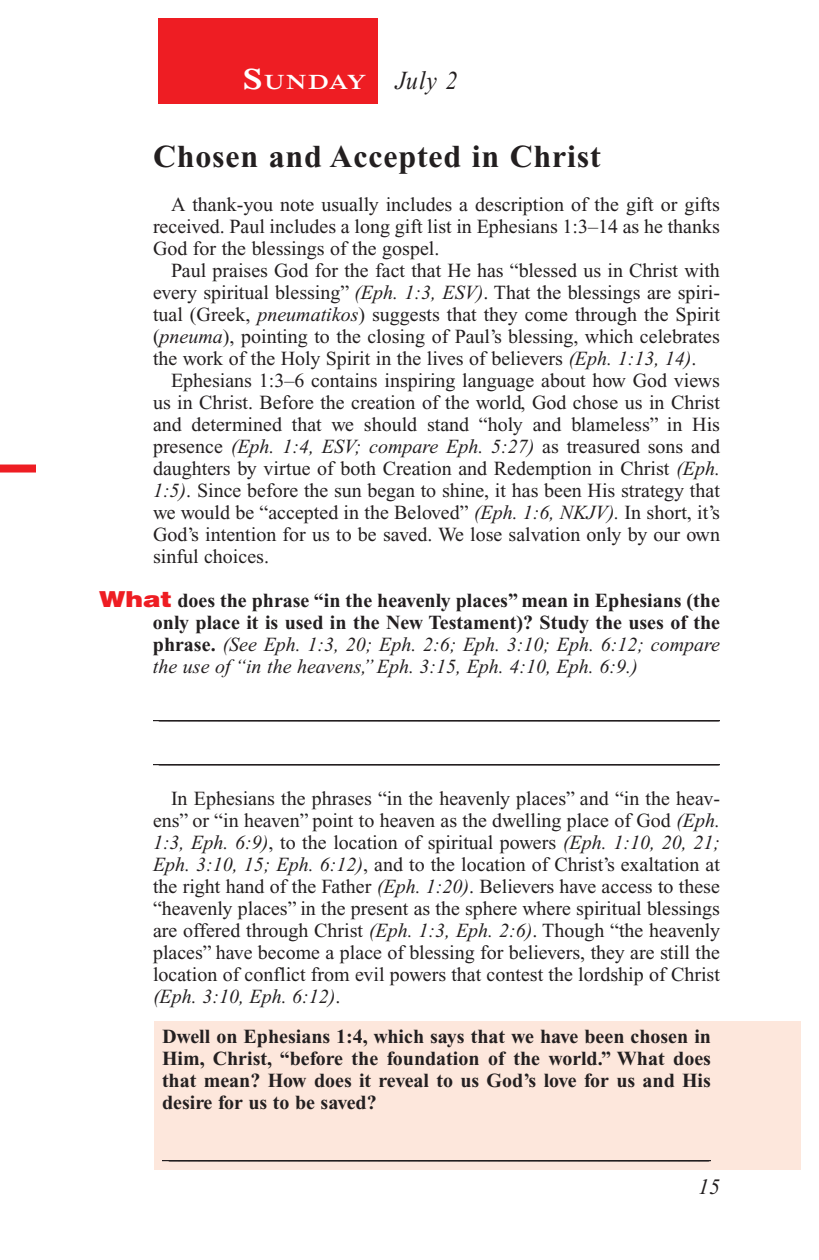
<style>
.page{position:relative;width:819px;height:1260px;background:#fff}
.page>*{position:absolute;margin:0;border:0;box-sizing:border-box;transform-origin:0 0}
.Head{font:700 32px "Times New Roman PS Std";letter-spacing:.025em;color:#231f20}
.Lesson_Dates{font:italic 26px "Times New Roman PS Std";color:#231f20;scale:.9 1}
.t1{font:italic 22px "Times New Roman PS Std";color:#231f20}
.Daily_Header{font:600 21px "Times NRMT Std";letter-spacing:.045em;color:#fff;scale:1.1 1}
.Body{font:20px/22px "Times New Roman PS Std";color:#231f20;text-align:justify}
.Question{font:700 20px/22px "Times New Roman PS Std";color:#231f20;text-align:justify}
.x-screened_box-text{font:700 20px/22px "Times New Roman PS Std";color:#231f20;text-align:justify}
.Blank_Lines{font:20px "Times New Roman PS Std";color:#231f20}
.Blank_Lines_In_Scree{font:20px "Times New Roman PS Std";color:#231f20}
.s1{font-size:30px}
.s2{font-style:italic}
.s3{font-family:"Helvetica LT Std";font-weight:900;font-size:22px;color:#ee1d23}
.s4{font-weight:400;font-style:italic}
</style>
<div class="page">
<div style="left:158px;top:18px;width:220px;height:86px;background:#ee1d23"></div>
<div style="left:0;top:465px;width:36px;height:8px;background:#ee1d23"></div>
<div style="left:155px;top:1022px;width:646px;height:148px;background:#fde7dc"></div>
<hr style="left:153px;top:720px;width:567px;height:1px;background:#231f20">
<hr style="left:153px;top:764px;width:567px;height:1px;background:#231f20">
<hr style="left:162px;top:1160px;width:549px;height:1px;background:#231f20">
<p class="Daily_Header" style="left:243px;top:70px;width:114px"><span class="s1">S</span>UNDAY</p>
<p class="Lesson_Dates" style="left:396px;top:66px;width:70px">July 2</p>
<p class="Head" style="left:153px;top:138px;width:449px">Chosen and Accepted in Christ</p>
<p class="Body" style="left:153px;top:193px;width:568px;text-indent:18px">A thank-you note usually includes a description of the gift or gifts received. Paul includes a long gift list in Ephesians 1:3–14 as he thanks God for the blessings of the gospel.</p>
<p class="Body" style="left:153px;top:259px;width:569px;text-indent:18px">Paul praises God for the fact that He has “blessed us in Christ with every spiritual blessing” <span class="s2">(Eph. 1:3, ESV)</span>. That the blessings are spiri&shy;tual (Greek, <span class="s2">pneumatikos</span>) suggests that they come through the Spirit (<span class="s2">pneuma</span>), pointing to the closing of Paul’s blessing, which celebrates the work of the Holy Spirit in the lives of believers <span class="s2">(Eph. 1:13, 14)</span>.</p>
<p class="Body" style="left:153px;top:369px;width:569px;text-indent:18px">Ephesians 1:3–6 contains inspiring language about how God views us in Christ. Before the creation of the world, God chose us in Christ and determined that we should stand “holy and blameless” in His presence <span class="s2">(Eph. 1:4, ESV; compare Eph. 5:27)</span> as treasured sons and daughters by virtue of both Creation and Redemption in Christ <span class="s2">(Eph.<br>1:5)</span>. Since before the sun began to shine, it has been His strategy that we would be “accepted in the Beloved” <span class="s2">(Eph. 1:6, NKJV).</span> In short, it’s God’s intention for us to be saved. We lose salvation only by our own sinful choices.</p>
<p class="Question" style="left:153px;top:589px;width:569px;text-indent:-54px"><span class="s3">What</span> does the phrase “in the heavenly places” mean in Ephesians (the only place it is used in the New Testament)? Study the uses of the phrase. <span class="s4">(See Eph. 1:3, 20; Eph. 2:6; Eph. 3:10; Eph. 6:12; compare the use of “in the heavens,” Eph. 3:15, Eph. 4:10, Eph. 6:9.)</span></p>
<p class="Blank_Lines" style="left:159px;top:701px;width:561px">________________________________________________________</p>
<p class="Blank_Lines" style="left:159px;top:745px;width:561px">________________________________________________________</p>
<p class="Body" style="left:153px;top:787px;width:569px;text-indent:18px">In Ephesians the phrases “in the heavenly places” and “in the heav&shy;ens” or “in heaven” point to heaven as the dwelling place of God <span class="s2">(Eph.<br>1:3, Eph. 6:9)</span>, to the location of spiritual powers <span class="s2">(Eph. 1:10, 20, 21; Eph. 3:10, 15; Eph. 6:12)</span>, and to the location of Christ’s exaltation at the right hand of the Father <span class="s2">(Eph. 1:20)</span>. Believers have access to these “heavenly places” in the present as the sphere where spiritual blessings are offered through Christ <span class="s2">(Eph. 1:3, Eph. 2:6)</span>. Though “the heavenly places” have become a place of blessing for believers, they are still the location of conflict from evil powers that contest the lordship of Christ <span class="s2">(Eph. 3:10, Eph. 6:12)</span>.</p>
<p class="x-screened_box-text" style="left:162px;top:1025px;width:551px">Dwell on Ephesians 1:4, which says that we have been chosen in Him, Christ, “before the foundation of the world.” What does that mean? How does it reveal to us God’s love for us and His desire for us to be saved?</p>
<p class="Blank_Lines_In_Scree" style="left:169px;top:1141px;width:541px">______________________________________________________</p>
<p class="t1" style="left:698px;top:1175px;width:23px">15</p>
</div>
